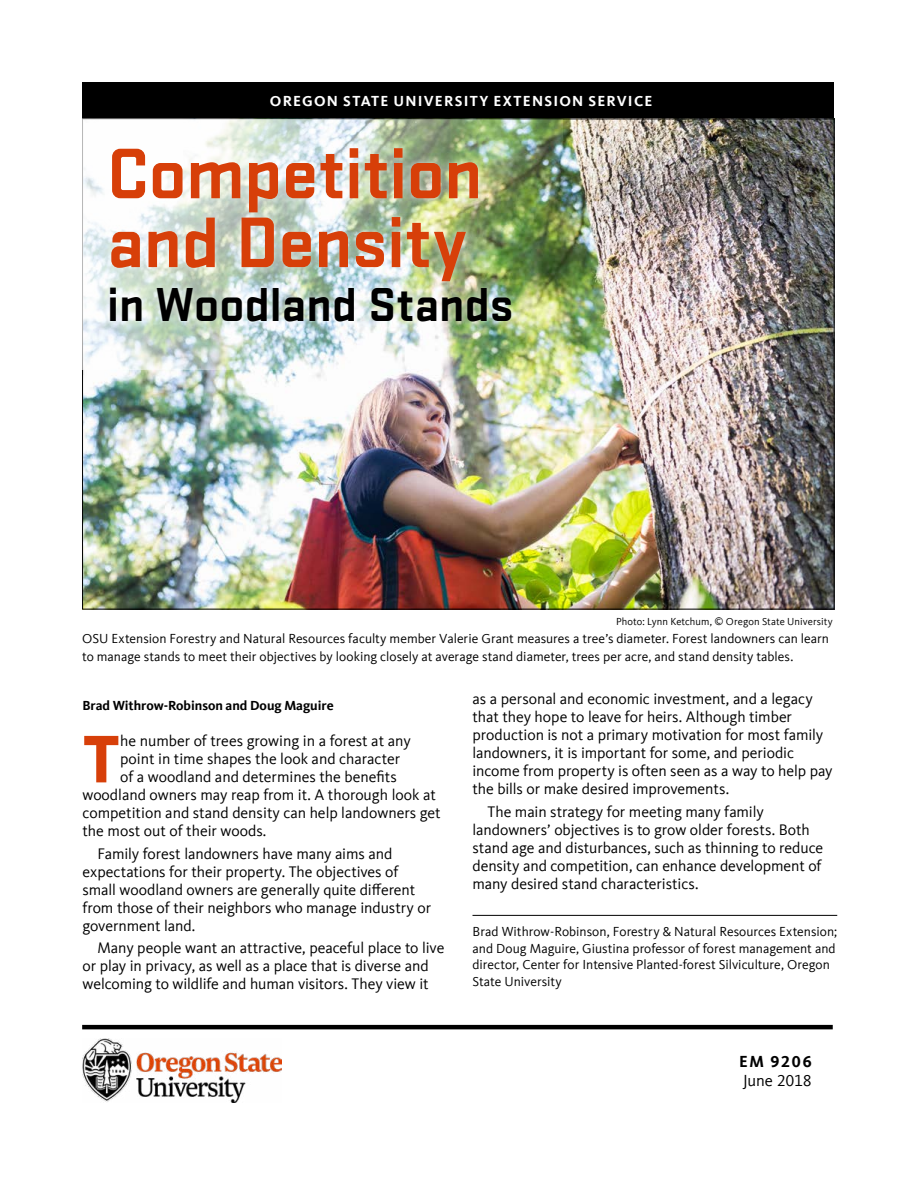
<style>
.page{position:relative;width:918px;height:1188px;background:#fff}
.page>*{position:absolute;margin:0;border:0;box-sizing:border-box;transform-origin:0 0}
.t1{font:700 74.4px/68.8px "Stratum 2";letter-spacing:-.015em;color:#d73f09}
.Body_first{font:900 69.75px "Stratum 2";color:#d73f09}
.t2{font:700 49.65px "Stratum 2";letter-spacing:-.01em;color:#000}
.t3{font:16.5px "Kievit Offc";letter-spacing:-.01em;color:#000}
.t4{font:700 16.5px "Kievit Offc";letter-spacing:.105em;color:#000}
.body{font:15.75px/18px "Kievit Offc";letter-spacing:-.005em;color:#000}
.Body_first-2{font:15.75px "Kievit Offc";color:#000}
.t5{font:700 15px "Kievit Offc";letter-spacing:.08em;color:#fff}
.Author_affiliations{font:13.5px/16.5px "Kievit Offc";color:#000}
.Authors{font:700 13.5px "Kievit Offc";color:#000}
.t6{font:10.5px "Kievit Offc";letter-spacing:.005em;color:#000}
</style>
<div class="page">
<div style="left:82px;top:82px;width:752px;height:37px;background:#000"></div>
<img style="left:82px;top:1038px;width:200px;height:64px">
<hr style="left:82px;top:1025px;width:751px;height:4px;background:#000">
<img style="left:84px;top:121px;width:749px;height:487px">
<hr style="left:472px;top:915px;width:365px;height:1px;background:#000">
<img style="left:82px;top:119px;width:481px;height:250px">
<div style="left:102px;top:140px;width:417px;height:190px;background:#fff;opacity:.75"></div>
<p class="t5" style="left:270px;top:93px;width:384px">OREGON STATE UNIVERSITY EXTENSION SERVICE</p>
<h1 class="t1" style="left:107px;top:135px;width:377px">Competition and Density</h1>
<h3 class="t2" style="left:107px;top:270px;width:408px">in Woodland Stands</h3>
<p class="t6" style="left:616px;top:615px;width:218px">Photo: Lynn Ketchum, © Oregon State University</p>
<p class="Author_affiliations" style="left:82px;top:629px;width:748px;line-height:18px">OSU Extension Forestry and Natural Resources faculty member Valerie Grant measures a tree’s diameter. Forest landowners can learn to manage stands to meet their objectives by looking closely at average stand diameter, trees per acre, and stand density tables.</p>
<p class="Authors" style="left:82px;top:698px;width:253px">Brad Withrow-Robinson and Doug Maguire</p>
<p class="Body_first" style="left:82px;top:708px;width:39px">T</p>
<p class="Body_first-2" style="left:120px;top:732px;width:292px">he number of trees growing in a forest at any</p>
<p class="Body_first-2" style="left:120px;top:750px;width:282px">point in time shapes the look and character</p>
<p class="Body_first-2" style="left:120px;top:768px;width:278px">of a woodland and determines the benefits</p>
<p class="Body_first-2" style="left:82px;top:786px;width:355px">woodland owners may reap from it. A thorough look at</p>
<p class="Body_first-2" style="left:82px;top:804px;width:360px">competition and stand density can help landowners get</p>
<p class="Body_first-2" style="left:82px;top:822px;width:185px">the most out of their woods.</p>
<p class="body" style="left:82px;top:845px;width:350px;text-indent:15px">Family forest landowners have many aims and expectations for their property. The objectives of small woodland owners are generally quite different from those of their neighbors who manage industry or government land.</p>
<p class="body" style="left:82px;top:939px;width:363px;text-indent:15px">Many people want an attractive, peaceful place to live or play in privacy, as well as a place that is diverse and welcoming to wildlife and human visitors. They view it</p>
<p class="body" style="left:472px;top:690px;width:362px">as a personal and economic investment, and a legacy that they hope to leave for heirs. Although timber production is not a primary motivation for most family landowners, it is important for some, and periodic income from property is often seen as a way to help pay the bills or make desired improvements.</p>
<p class="body" style="left:472px;top:803px;width:352px;text-indent:15px">The main strategy for meeting many family landowners’ objectives is to grow older forests. Both stand age and disturbances, such as thinning to reduce density and competition, can enhance development of many desired stand characteristics.</p>
<p class="Author_affiliations" style="left:472px;top:923px;width:366px">Brad Withrow-Robinson, Forestry &amp; Natural Resources Extension; and Doug Maguire, Giustina professor of forest management and director, Center for Intensive Planted-forest Silviculture, Oregon State University</p>
<p class="t4" style="left:739px;top:1051px;width:74px">EM 9206</p>
<p class="t3" style="left:743px;top:1072px;width:70px">June 2018</p>
</div>
